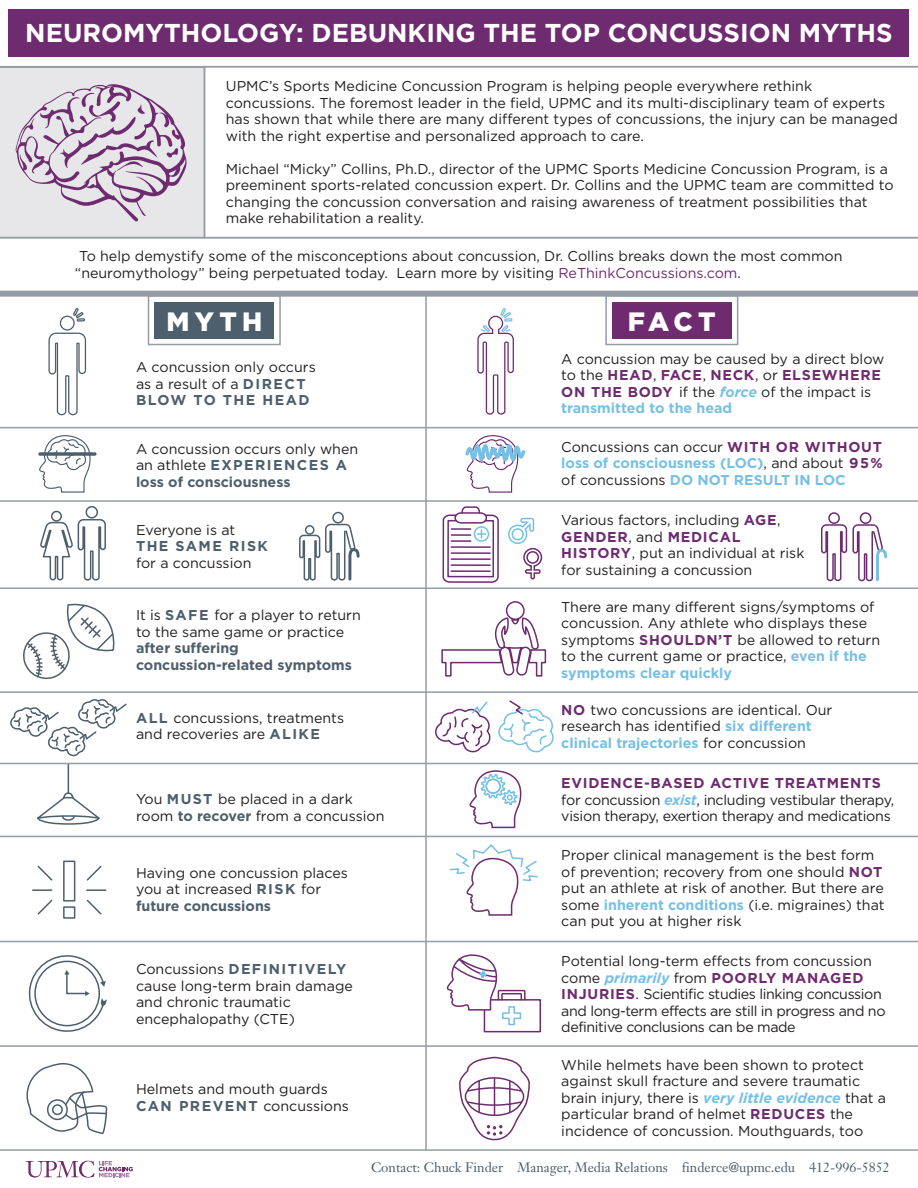
<style>
.page{position:relative;width:918px;height:1188px;background:#fff}
.page>*{position:absolute;margin:0;border:0;box-sizing:border-box;transform-origin:0 0}
.t1{font:900 26.55px "Gotham";letter-spacing:.2em;color:#fff}
.t2{font:700 25.8px "Gotham";color:#fff}
.t3{font:14.25px/16.5px "Gotham";color:#231f20}
.t4{font:14.25px/16.5px "Gotham";letter-spacing:-.03em;color:#231f20}
.t5{font:14.25px/16.5px "Gotham";letter-spacing:-.02em;color:#231f20}
.t6{font:700 14.25px/16.5px "Gotham";color:#4d5f6c}
.t7{font:700 14.25px "Gotham";letter-spacing:.1em;color:#4d5f6c}
.t8{font:13.5px "Janson Text";color:#4d5f6c}
.s1{color:#6e2b70}
.s2{font-weight:700;color:#6e2b70}
.s3{font-weight:700;font-style:italic;color:#76c0e5}
.s4{font-weight:700;color:#76c0e5}
.s5{font-weight:700;color:#4d5f6c}
</style>
<div class="page">
<hr style="left:425px;top:294px;width:2px;height:856px;background:#969ca5">
<hr style="left:0;top:427px;width:918px;height:1px;background:#969ca5">
<div style="left:0;top:291px;width:918px;height:6px;background:#969ca5"></div>
<hr style="left:0;top:500px;width:918px;height:2px;background:#969ca5">
<hr style="left:0;top:588px;width:918px;height:1px;background:#969ca5">
<hr style="left:0;top:691px;width:918px;height:2px;background:#969ca5">
<hr style="left:0;top:836px;width:918px;height:1px;background:#969ca5">
<svg style="left:500px;top:308px;width:14px;height:107px"></svg>
<svg style="left:500px;top:436px;width:26px;height:57px"></svg>
<svg style="left:39px;top:435px;width:52px;height:58px"></svg>
<svg style="left:40px;top:452px;width:55px;height:4px"></svg>
<svg style="left:205px;top:67px;width:713px;height:170px"></svg>
<svg style="left:0;top:237px;width:918px;height:54px"></svg>
<div style="left:155px;top:302px;width:119px;height:37px;background:#4d5f6c"></div>
<div style="left:148px;top:295px;width:133px;height:50px;border:2px solid #969ca5"></div>
<div style="left:612px;top:302px;width:119px;height:37px;background:#6e2b70"></div>
<div style="left:605px;top:295px;width:133px;height:50px;border:2px solid #969ca5"></div>
<svg style="left:8px;top:9px;width:910px;height:58px;background:#844d86"></svg>
<svg style="left:48px;top:308px;width:39px;height:108px"></svg>
<div style="left:86px;top:506px;width:12px;height:13px;border:2px solid #4d5f6c;border-radius:50%"></div>
<svg style="left:40px;top:518px;width:66px;height:63px"></svg>
<div style="left:51px;top:511px;width:11px;height:11px;border:2px solid #4d5f6c;border-radius:50%"></div>
<div style="left:332px;top:512px;width:12px;height:11px;border:2px solid #4d5f6c;border-radius:50%"></div>
<svg style="left:299px;top:523px;width:61px;height:58px"></svg>
<div style="left:828px;top:512px;width:12px;height:12px;border:2px solid #6e2b70;border-radius:50%"></div>
<div style="left:860px;top:512px;width:11px;height:12px;border:2px solid #6e2b70;border-radius:50%"></div>
<svg style="left:821px;top:523px;width:67px;height:59px"></svg>
<svg style="left:508px;top:518px;width:35px;height:62px"></svg>
<svg style="left:442px;top:9px;width:58px;height:1024px"></svg>
<svg style="left:23px;top:603px;width:92px;height:77px"></svg>
<svg style="left:10px;top:699px;width:117px;height:58px"></svg>
<svg style="left:435px;top:699px;width:119px;height:54px"></svg>
<svg style="left:37px;top:765px;width:63px;height:60px"></svg>
<hr style="left:0;top:763px;width:918px;height:1px;background:#969ca5">
<svg style="left:441px;top:617px;width:106px;height:60px"></svg>
<div style="left:506px;top:601px;width:19px;height:19px;border:2px solid #6e2b70;border-radius:50%"></div>
<hr style="left:0;top:941px;width:918px;height:1px;background:#969ca5">
<hr style="left:0;top:1045px;width:918px;height:2px;background:#969ca5">
<hr style="left:0;top:1149px;width:918px;height:2px;background:#969ca5">
<svg style="left:26px;top:1063px;width:82px;height:71px"></svg>
<svg style="left:459px;top:1056px;width:71px;height:85px"></svg>
<svg style="left:28px;top:955px;width:79px;height:77px"></svg>
<div style="left:484px;top:999px;width:57px;height:33px;border:2px solid #6e2b70"></div>
<svg style="left:446px;top:954px;width:80px;height:72px"></svg>
<svg style="left:449px;top:843px;width:89px;height:73px"></svg>
<div style="left:63px;top:861px;width:12px;height:41px;border:2px solid #4d5f6c"></div>
<div style="left:63px;top:906px;width:12px;height:13px;border:2px solid #4d5f6c"></div>
<svg style="left:87px;top:889px;width:19px;height:2px"></svg>
<svg style="left:33px;top:889px;width:19px;height:2px"></svg>
<svg style="left:86px;top:899px;width:16px;height:16px"></svg>
<svg style="left:37px;top:865px;width:16px;height:16px"></svg>
<svg style="left:86px;top:865px;width:16px;height:16px"></svg>
<svg style="left:37px;top:899px;width:16px;height:16px"></svg>
<svg style="left:26px;top:1161px;width:107px;height:17px"></svg>
<svg style="left:469px;top:770px;width:53px;height:59px"></svg>
<div style="left:485px;top:779px;width:16px;height:15px;border:2px solid #76c0e5;border-radius:50%"></div>
<svg style="left:0;top:66px;width:205px;height:172px;background:#d5ccd6"></svg>
<h2 class="t2" style="left:25px;top:18px;width:869px">NEUROMYTHOLOGY: DEBUNKING THE TOP CONCUSSION MYTHS</h2>
<p class="t3" style="left:226px;top:78px;width:673px">UPMC’s Sports Medicine Concussion Program is helping people everywhere rethink concussions. The foremost leader in the field, UPMC and its multi-disciplinary team of experts has shown that while there are many different types of concussions, the injury can be managed with the right expertise and personalized approach to care.</p>
<p class="t3" style="left:226px;top:160px;width:669px">Michael “Micky” Collins, Ph.D., director of the UPMC Sports Medicine Concussion Program, is a preeminent sports-related concussion expert. Dr. Collins and the UPMC team are committed to changing the concussion conversation and raising awareness of treatment possibilities that make rehabilitation a reality.</p>
<p class="t3" style="left:75px;top:248px;width:769px">To help demystify some of the misconceptions about concussion, Dr. Collins breaks down the most common “neuromythology” being perpetuated today. Learn more by visiting <span class="s1">ReThinkConcussions.com</span>.</p>
<h1 class="t1" style="left:167px;top:306px;width:97px">MYTH</h1>
<h1 class="t1" style="left:628px;top:306px;width:89px">FACT</h1>
<p class="t3" style="left:561px;top:350px;width:325px">A concussion may be caused by a direct blow to the <span class="s2">HEAD</span>, <span class="s2">FACE</span>, <span class="s2">NECK</span>, or <span class="s2">ELSEWHERE ON THE BODY</span> if the <span class="s3">force</span> of the impact is <span class="s4">transmitted to the head</span></p>
<p class="t3" style="left:136px;top:359px;width:181px">A concussion only occurs as a result of a <span class="s5">DIRECT<br>BLOW TO THE HEAD</span></p>
<p class="t3" style="left:136px;top:440px;width:224px">A concussion occurs only when an athlete <span class="s5">EXPERIENCES A loss of consciousness</span></p>
<p class="t3" style="left:561px;top:438px;width:323px;text-align:justify">Concussions can occur <span class="s2">WITH OR WITHOUT </span><span class="s4">loss of consciousness (LOC)</span>, and about <span class="s2">95% </span>of concussions <span class="s4">DO NOT RESULT IN LOC</span></p>
<p class="t3" style="left:136px;top:521px;width:101px">Everyone is at</p>
<p class="t7" style="left:136px;top:538px;width:133px">THE SAME RISK</p>
<p class="t3" style="left:136px;top:554px;width:117px">for a concussion</p>
<p class="t3" style="left:136px;top:607px;width:226px">It is <span class="s5">SAFE</span> for a player to return to the same game or practice</p>
<p class="t6" style="left:136px;top:639px;width:217px">after suffering concussion-related symptoms</p>
<p class="t3" style="left:561px;top:512px;width:245px">Various factors, including <span class="s2">AGE</span>,<br><span class="s2">GENDER</span>, and <span class="s2">MEDICAL<br>HISTORY</span>, put an individual at risk for sustaining a concussion</p>
<p class="t3" style="left:561px;top:598px;width:320px">There are many different signs/symptoms of concussion. Any athlete who displays these symptoms <span class="s2">SHOULDN’T</span> be allowed to return to the current game or practice, <span class="s4">even if the symptoms clear quickly</span></p>
<p class="t3" style="left:136px;top:709px;width:210px"><span class="s5">ALL</span> concussions, treatments and recoveries are <span class="s5">ALIKE</span></p>
<p class="t3" style="left:561px;top:701px;width:273px"><span class="s2">NO</span> two concussions are identical. Our research has identified <span class="s4">six different clinical trajectories</span> for concussion</p>
<p class="t3" style="left:136px;top:791px;width:250px">You <span class="s5">MUST</span> be placed in a dark room <span class="s5">to recover</span> from a concussion</p>
<p class="t3" style="left:136px;top:864px;width:213px">Having one concussion places you at increased <span class="s5">RISK</span> for <span class="s5">future concussions</span></p>
<p class="t5" style="left:561px;top:775px;width:334px"><span class="s2">EVIDENCE-BASED ACTIVE TREATMENTS </span>for concussion <span class="s3">exist</span>, including vestibular therapy, vision therapy, exertion therapy and medications</p>
<p class="t3" style="left:561px;top:847px;width:325px">Proper clinical management is the best form of prevention; recovery from one should <span class="s2">NOT </span>put an athlete at risk of another. But there are some <span class="s4">inherent conditions</span> (i.e. migraines) that can put you at higher risk</p>
<p class="t3" style="left:136px;top:961px;width:218px">Concussions <span class="s5">DEFINITIVELY </span>cause long-term brain damage and chronic traumatic encephalopathy (CTE)</p>
<p class="t4" style="left:561px;top:953px;width:326px">Potential long-term effects from concussion come <span class="s3">primarily</span> from <span class="s2">POORLY MANAGED INJURIES</span>. Scientific studies linking concussion and long-term effects are still in progress and no definitive conclusions can be made</p>
<p class="t3" style="left:136px;top:1081px;width:215px">Helmets and mouth guards<br><span class="s5">CAN PREVENT</span> concussions</p>
<p class="t3" style="left:561px;top:1056px;width:326px">While helmets have been shown to protect against skull fracture and severe traumatic brain injury, there is <span class="s3">very little evidence</span> that a particular brand of helmet <span class="s2">REDUCES</span> the incidence of concussion. Mouthguards, too</p>
<p class="t8" style="left:371px;top:1159px;width:520px">Contact: Chuck Finder Manager, Media Relations finderce@upmc.edu 412-996-5852</p>
</div>
